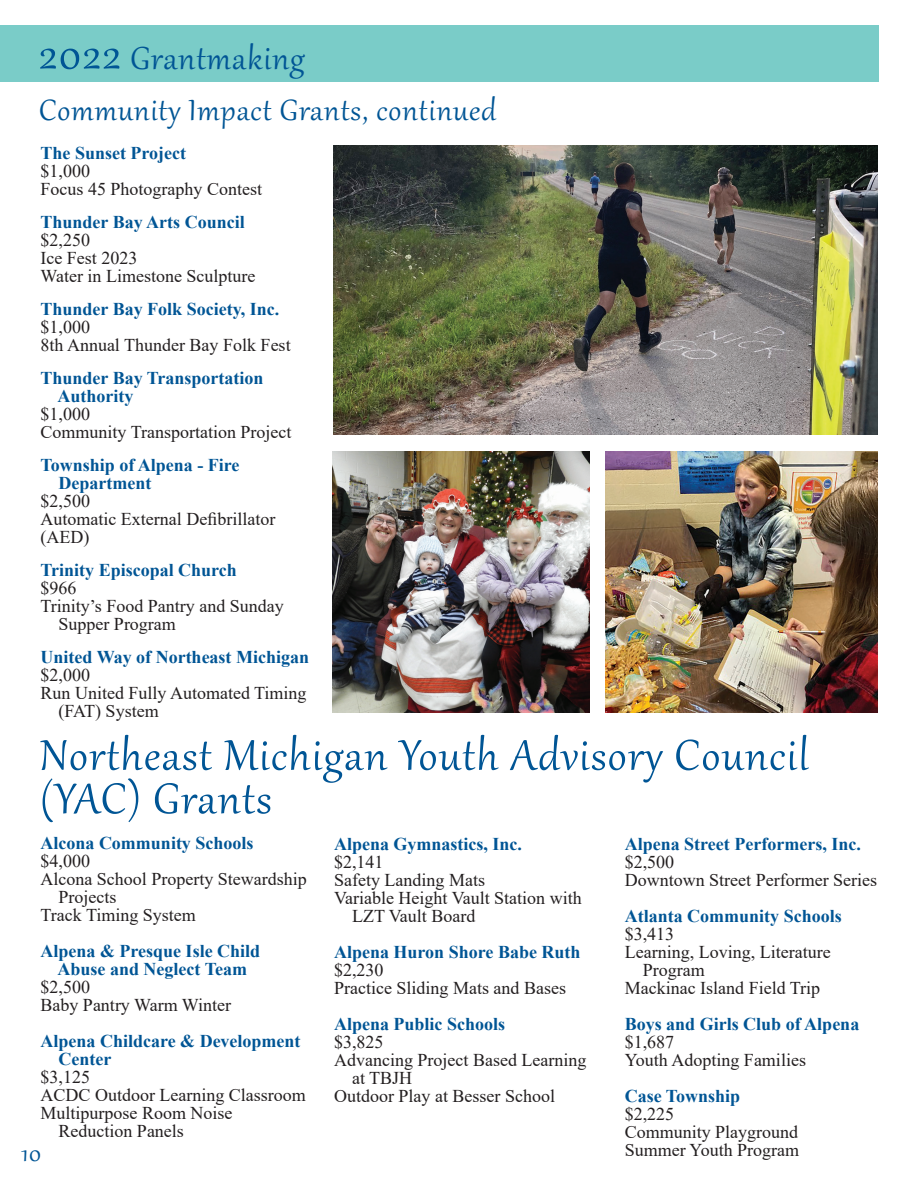
<style>
.page{position:relative;width:918px;height:1188px;background:#fff}
.page>*{position:absolute;margin:0;border:0;box-sizing:border-box;transform-origin:0 0}
.t1{font:52.5px/43.5px "Gabriola";letter-spacing:.03em;color:#005595}
.t2{font:39px "Gabriola";letter-spacing:.03em;color:#005595}
.t3{font:36px "Gabriola";letter-spacing:.03em;color:#005595}
.t4{font:30px "Gabriola";color:#005595}
.t5{font:18px/18px "Times New Roman";color:#231f20}
.t6{font:700 18px/18px "Times New Roman";color:#005595}
.s1{font-size:55.5px}
</style>
<div class="page">
<img style="left:333px;top:146px;width:545px;height:288px">
<img style="left:605px;top:452px;width:273px;height:260px">
<img style="left:333px;top:452px;width:257px;height:260px">
<div style="left:0;top:25px;width:879px;height:57px;background:#7accc8"></div>
<h2 class="t2" style="left:39px;top:32px;width:267px"><span class="s1">2022</span> Grantmaking</h2>
<h3 class="t3" style="left:39px;top:86px;width:459px">Community Impact Grants, continued</h3>
<p class="t6" style="left:40px;top:144px;width:147px">The Sunset Project</p>
<p class="t5" style="left:40px;top:162px;width:223px">$1,000<br>Focus 45 Photography Contest</p>
<p class="t6" style="left:40px;top:213px;width:206px">Thunder Bay Arts Council</p>
<p class="t5" style="left:40px;top:231px;width:217px">$2,250<br>Ice Fest 2023<br>Water in Limestone Sculpture</p>
<p class="t6" style="left:40px;top:300px;width:240px">Thunder Bay Folk Society, Inc.</p>
<p class="t5" style="left:40px;top:318px;width:252px">$1,000<br>8th Annual Thunder Bay Folk Fest</p>
<p class="t6" style="left:58px;top:369px;width:208px;text-indent:-17px">Thunder Bay Transportation<br>Authority</p>
<p class="t5" style="left:40px;top:405px;width:253px">$1,000<br>Community Transportation Project</p>
<p class="t6" style="left:58px;top:456px;width:183px;text-indent:-18px">Township of Alpena - Fire<br>Department</p>
<p class="t5" style="left:40px;top:492px;width:236px">$2,500<br>Automatic External Defibrillator (AED)</p>
<p class="t6" style="left:40px;top:561px;width:198px">Trinity Episcopal Church</p>
<p class="t5" style="left:40px;top:579px;width:37px">$966</p>
<p class="t5" style="left:40px;top:597px;width:245px">Trinity’s Food Pantry and Sunday</p>
<p class="t5" style="left:58px;top:615px;width:119px">Supper Program</p>
<p class="t6" style="left:40px;top:648px;width:270px">United Way of Northeast Michigan</p>
<p class="t5" style="left:40px;top:666px;width:51px">$2,000</p>
<p class="t5" style="left:40px;top:684px;width:268px">Run United Fully Automated Timing</p>
<p class="t5" style="left:58px;top:702px;width:102px">(FAT) System</p>
<h1 class="t1" style="left:40px;top:730px;width:770px">Northeast Michigan Youth Advisory Council (YAC) Grants</h1>
<p class="t6" style="left:40px;top:833px;width:215px">Alcona Community Schools</p>
<p class="t5" style="left:40px;top:851px;width:51px">$4,000</p>
<p class="t5" style="left:40px;top:869px;width:268px">Alcona School Property Stewardship</p>
<p class="t5" style="left:58px;top:887px;width:59px">Projects</p>
<p class="t5" style="left:40px;top:905px;width:157px">Track Timing System</p>
<p class="t6" style="left:40px;top:941px;width:221px;text-align:center">Alpena &amp; Presque Isle Child<br>Abuse and Neglect Team</p>
<p class="t5" style="left:40px;top:977px;width:192px">$2,500<br>Baby Pantry Warm Winter</p>
<p class="t6" style="left:58px;top:1031px;width:244px;text-indent:-18px">Alpena Childcare &amp; Development<br>Center</p>
<p class="t5" style="left:40px;top:1067px;width:51px">$3,125</p>
<p class="t5" style="left:40px;top:1085px;width:267px">ACDC Outdoor Learning Classroom</p>
<p class="t5" style="left:40px;top:1103px;width:194px">Multipurpose Room Noise</p>
<p class="t5" style="left:58px;top:1121px;width:127px">Reduction Panels</p>
<p class="t6" style="left:625px;top:834px;width:238px">Alpena Street Performers, Inc.</p>
<p class="t5" style="left:625px;top:852px;width:254px">$2,500<br>Downtown Street Performer Series</p>
<p class="t6" style="left:625px;top:906px;width:219px">Atlanta Community Schools</p>
<p class="t5" style="left:625px;top:924px;width:51px">$3,413</p>
<p class="t5" style="left:625px;top:942px;width:207px">Learning, Loving, Literature</p>
<p class="t5" style="left:643px;top:960px;width:63px">Program</p>
<p class="t5" style="left:625px;top:978px;width:197px">Mackinac Island Field Trip</p>
<p class="t6" style="left:625px;top:1014px;width:236px">Boys and Girls Club of Alpena</p>
<p class="t5" style="left:625px;top:1032px;width:183px">$1,687<br>Youth Adopting Families</p>
<p class="t6" style="left:625px;top:1086px;width:117px">Case Township</p>
<p class="t5" style="left:625px;top:1104px;width:175px">$2,225<br>Community Playground</p>
<p class="t6" style="left:334px;top:835px;width:190px">Alpena Gymnastics, Inc.</p>
<p class="t5" style="left:334px;top:853px;width:51px">$2,141</p>
<p class="t5" style="left:334px;top:871px;width:152px">Safety Landing Mats</p>
<p class="t5" style="left:334px;top:889px;width:249px">Variable Height Vault Station with</p>
<p class="t5" style="left:352px;top:907px;width:125px">LZT Vault Board</p>
<p class="t6" style="left:334px;top:943px;width:248px">Alpena Huron Shore Babe Ruth</p>
<p class="t5" style="left:334px;top:961px;width:233px">$2,230<br>Practice Sliding Mats and Bases</p>
<p class="t6" style="left:334px;top:1015px;width:173px">Alpena Public Schools</p>
<p class="t5" style="left:334px;top:1033px;width:51px">$3,825</p>
<p class="t5" style="left:334px;top:1051px;width:254px">Advancing Project Based Learning</p>
<p class="t5" style="left:352px;top:1069px;width:62px">at TBJH</p>
<p class="t5" style="left:334px;top:1087px;width:222px">Outdoor Play at Besser School</p>
<h3 class="t4" style="left:21px;top:1133px;width:21px">10</h3>
<p class="t5" style="left:625px;top:1140px;width:176px">Summer Youth Program</p>
</div>
